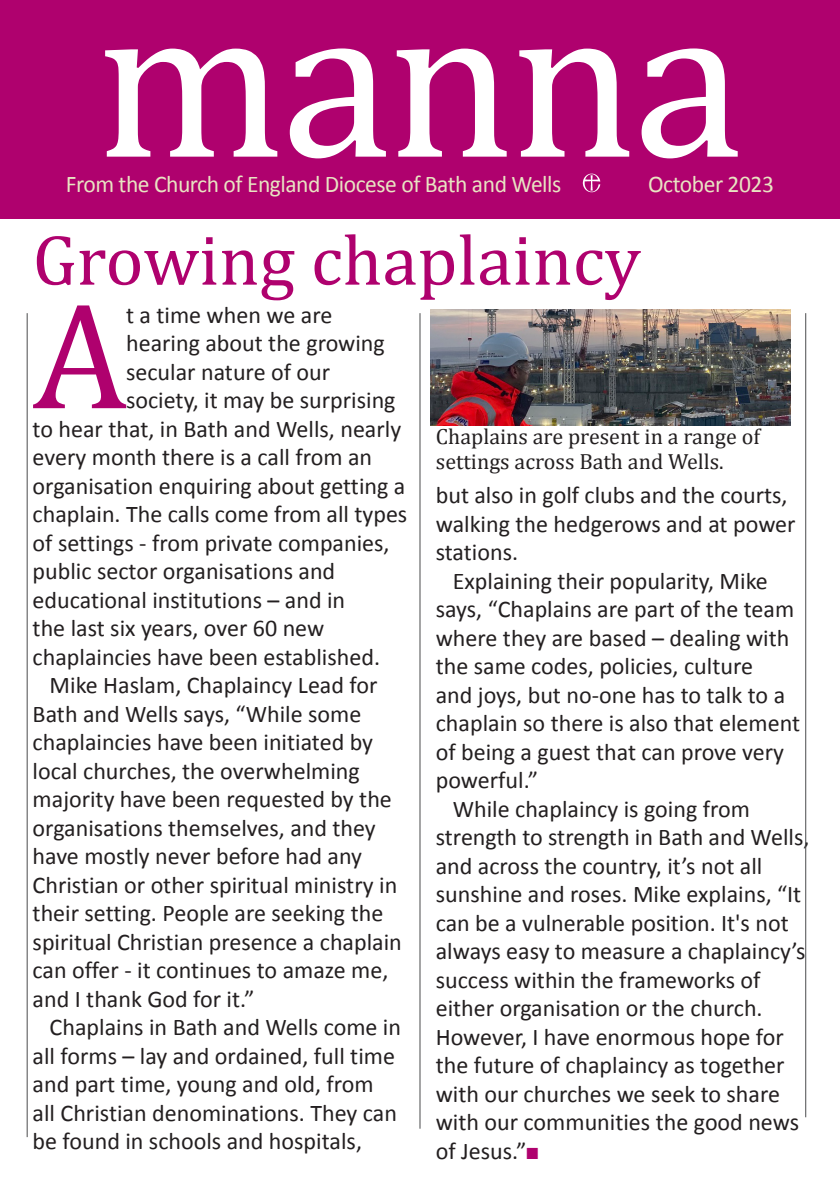
<style>
.page{position:relative;width:840px;height:1191px;background:#fff}
.page>*{position:absolute;margin:0;border:0;box-sizing:border-box;transform-origin:0 0}
.t1{font:227.6px "Cambria";letter-spacing:-.02em;color:#fff}
.FEATURE_DROP_CAP{font:152.2px "Cambria";color:#af016e}
.t2{font:72px "Cambria";color:#af016e}
.BODY_COPY{font:24px/28.4px "Calibri";color:#231f20}
.FEATURE_DROP_CAP-2{font:24px "Calibri";color:#231f20}
.t3{font:24px "Calibri";letter-spacing:-.02em;color:#e8e4c2}
.t4{font:22px/24.2px "Cambria";color:#231f20}
.s1{color:#af016e}
</style>
<div class="page">
<div style="left:0;top:0;width:839px;height:218px;background:#af016e"></div>
<img style="left:582px;top:174px;width:18px;height:18px">
<hr style="left:804px;top:313px;width:1px;height:804px;background:#4b4c4d">
<hr style="left:27px;top:313px;width:1px;height:824px;background:#4b4c4d">
<hr style="left:419px;top:313px;width:1px;height:815px;background:#4b4c4d">
<img style="left:430px;top:310px;width:360px;height:116px">
<p class="t1" style="left:96px;top:-55px;width:649px">manna</p>
<p class="t3" style="left:66px;top:169px;width:496px">From the Church of England Diocese of Bath and Wells</p>
<p class="t3" style="left:647px;top:169px;width:127px">October 2023</p>
<p class="t2" style="left:33px;top:218px;width:609px">Growing chaplaincy</p>
<p class="FEATURE_DROP_CAP" style="left:33px;top:266px;width:96px">A</p>
<p class="FEATURE_DROP_CAP-2" style="left:126px;top:299px;width:208px">t a time when we are</p>
<p class="FEATURE_DROP_CAP-2" style="left:126px;top:328px;width:260px">hearing about the growing</p>
<p class="FEATURE_DROP_CAP-2" style="left:126px;top:356px;width:205px">secular nature of our</p>
<p class="FEATURE_DROP_CAP-2" style="left:126px;top:385px;width:271px">society, it may be surprising</p>
<p class="FEATURE_DROP_CAP-2" style="left:33px;top:413px;width:370px">to hear that, in Bath and Wells, nearly</p>
<p class="FEATURE_DROP_CAP-2" style="left:33px;top:442px;width:341px">every month there is a call from an</p>
<p class="FEATURE_DROP_CAP-2" style="left:33px;top:470px;width:374px">organisation enquiring about getting a</p>
<p class="FEATURE_DROP_CAP-2" style="left:33px;top:499px;width:376px">chaplain. The calls come from all types</p>
<p class="FEATURE_DROP_CAP-2" style="left:33px;top:527px;width:358px">of settings - from private companies,</p>
<p class="FEATURE_DROP_CAP-2" style="left:33px;top:556px;width:304px">public sector organisations and</p>
<p class="FEATURE_DROP_CAP-2" style="left:33px;top:584px;width:314px">educational institutions – and in</p>
<p class="FEATURE_DROP_CAP-2" style="left:33px;top:613px;width:293px">the last six years, over 60 new</p>
<p class="FEATURE_DROP_CAP-2" style="left:33px;top:641px;width:349px">chaplaincies have been established.</p>
<p class="BODY_COPY" style="left:33px;top:671px;width:370px;text-indent:17px">Mike Haslam, Chaplaincy Lead for Bath and Wells says, “While some chaplaincies have been initiated by local churches, the overwhelming majority have been requested by the organisations themselves, and they have mostly never before had any Christian or other spiritual ministry in their setting. People are seeking the spiritual Christian presence a chaplain can offer - it continues to amaze me, and I thank God for it.”</p>
<p class="BODY_COPY" style="left:33px;top:1013px;width:370px;text-indent:17px">Chaplains in Bath and Wells come in all forms – lay and ordained, full time and part time, young and old, from all Christian denominations. They can be found in schools and hospitals,</p>
<p class="t4" style="left:435px;top:424px;width:325px">Chaplains are present in a range of settings across Bath and Wells.</p>
<p class="BODY_COPY" style="left:435px;top:481px;width:361px">but also in golf clubs and the courts, walking the hedgerows and at power stations.</p>
<p class="BODY_COPY" style="left:435px;top:566px;width:365px;text-indent:17px">Explaining their popularity, Mike says, “Chaplains are part of the team where they are based – dealing with the same codes, policies, culture<br>and joys, but no-one has to talk to a chaplain so there is also that element of being a guest that can prove very powerful.”</p>
<p class="BODY_COPY" style="left:435px;top:794px;width:375px;text-indent:17px">While chaplaincy is going from strength to strength in Bath and Wells, and across the country, it’s not all sunshine and roses. Mike explains, “It can be a vulnerable position. It's not always easy to measure a chaplaincy’s success within the frameworks of either organisation or the church.<br>However, I have enormous hope for the future of chaplaincy as together with our churches we seek to share with our communities the good news of Jesus.”<span class="s1">■</span></p>
</div>
